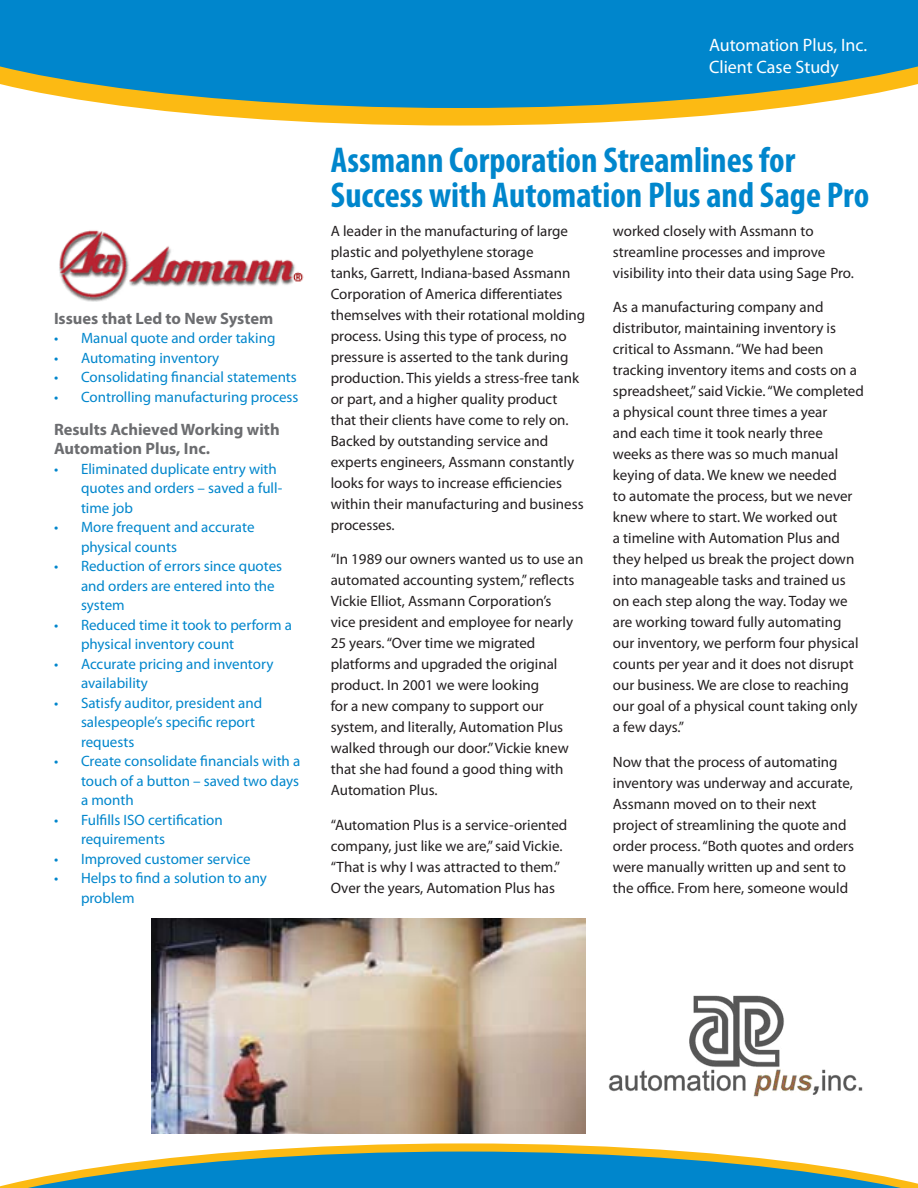
<style>
.page{position:relative;width:918px;height:1188px;background:#fff}
.page>*{position:absolute;margin:0;border:0;box-sizing:border-box;transform-origin:0 0}
.t1{font:700 condensed 36px/34.5px "Myriad Pro";color:#0086cc}
.t2{font:18px "Myriad Pro";color:#fff}
.t3{font:700 16.5px/19.5px "Myriad Pro";color:#6c6d70}
.t4{font:15px/21px "Myriad Pro";color:#231f20}
.t5{font:15px/19.5px "Myriad Pro";color:#0086cc}
</style>
<div class="page">
<svg style="left:140px;top:108px;width:638px;height:18px;fill:#fcba13"></svg>
<svg style="left:0;top:0;width:918px;height:108px;fill:#0086cc"></svg>
<svg style="left:0;top:1143px;width:918px;height:45px"></svg>
<img style="left:151px;top:919px;width:435px;height:215px">
<img style="left:608px;top:995px;width:255px;height:102px">
<img style="left:59px;top:230px;width:245px;height:71px">
<p class="t3" style="left:54px;top:308px;width:221px">Issues that Led to New System</p>
<p class="t5" style="left:54px;top:328px;width:223px">• Manual quote and order taking</p>
<p class="t5" style="left:54px;top:348px;width:167px">• Automating inventory</p>
<p class="t5" style="left:54px;top:367px;width:244px">• Consolidating financial statements</p>
<p class="t5" style="left:54px;top:387px;width:246px">• Controlling manufacturing process</p>
<p class="t3" style="left:54px;top:419px;width:227px">Results Achieved Working with<br>Automation Plus, Inc.</p>
<p class="t5" style="left:81px;top:459px;width:203px;text-indent:-27px">• Eliminated duplicate entry with quotes and orders – saved a full&shy;time job</p>
<p class="t5" style="left:81px;top:517px;width:175px;text-indent:-27px">• More frequent and accurate physical counts</p>
<p class="t5" style="left:81px;top:556px;width:203px;text-indent:-27px">• Reduction of errors since quotes and orders are entered into the system</p>
<p class="t5" style="left:81px;top:615px;width:213px;text-indent:-27px">• Reduced time it took to perform a physical inventory count</p>
<p class="t5" style="left:81px;top:654px;width:194px;text-indent:-27px">• Accurate pricing and inventory availability</p>
<p class="t5" style="left:81px;top:693px;width:183px;text-indent:-27px">• Satisfy auditor, president and salespeople’s specific report requests</p>
<p class="t5" style="left:81px;top:751px;width:221px;text-align:justify;text-indent:-27px">• Create consolidate financials with a touch of a button – saved two days a month</p>
<p class="t5" style="left:81px;top:810px;width:143px;text-indent:-27px">• Fulfills ISO certification requirements</p>
<p class="t5" style="left:54px;top:849px;width:198px">• Improved customer service</p>
<p class="t5" style="left:81px;top:868px;width:187px;text-indent:-27px">• Helps to find a solution to any problem</p>
<p class="t2" style="left:709px;top:34px;width:160px">Automation Plus, Inc.</p>
<p class="t2" style="left:709px;top:56px;width:131px">Client Case Study</p>
<p class="t1" style="left:331px;top:142px;width:540px">Assmann Corporation Streamlines for<br>Success with Automation Plus and Sage Pro</p>
<p class="t4" style="left:331px;top:220px;width:256px">A leader in the manufacturing of large plastic and polyethylene storage<br>tanks, Garrett, Indiana-based Assmann Corporation of America differentiates themselves with their rotational molding process. Using this type of process, no pressure is asserted to the tank during production. This yields a stress-free tank or part, and a higher quality product that their clients have come to rely on.<br>Backed by outstanding service and experts engineers, Assmann constantly looks for ways to increase efficiencies within their manufacturing and business processes.</p>
<p class="t4" style="left:331px;top:548px;width:254px">“In 1989 our owners wanted us to use an automated accounting system,” reflects Vickie Elliot, Assmann Corporation’s<br>vice president and employee for nearly 25 years. “Over time we migrated platforms and upgraded the original product. In 2001 we were looking<br>for a new company to support our system, and literally, Automation Plus walked through our door.” Vickie knew that she had found a good thing with Automation Plus.</p>
<p class="t4" style="left:331px;top:814px;width:238px">“Automation Plus is a service-oriented company, just like we are,” said Vickie. “That is why I was attracted to them.” Over the years, Automation Plus has</p>
<p class="t4" style="left:613px;top:220px;width:242px">worked closely with Assmann to streamline processes and improve visibility into their data using Sage Pro.</p>
<p class="t4" style="left:613px;top:296px;width:253px">As a manufacturing company and distributor, maintaining inventory is critical to Assmann. “We had been tracking inventory items and costs on a spreadsheet,” said Vickie. “We completed a physical count three times a year<br>and each time it took nearly three weeks as there was so much manual keying of data. We knew we needed<br>to automate the process, but we never knew where to start. We worked out<br>a timeline with Automation Plus and they helped us break the project down into manageable tasks and trained us on each step along the way. Today we are working toward fully automating our inventory, we perform four physical counts per year and it does not disrupt our business. We are close to reaching our goal of a physical count taking only a few days.”</p>
<p class="t4" style="left:613px;top:751px;width:243px">Now that the process of automating inventory was underway and accurate, Assmann moved on to their next project of streamlining the quote and order process. “Both quotes and orders were manually written up and sent to the office. From here, someone would</p>
</div>
